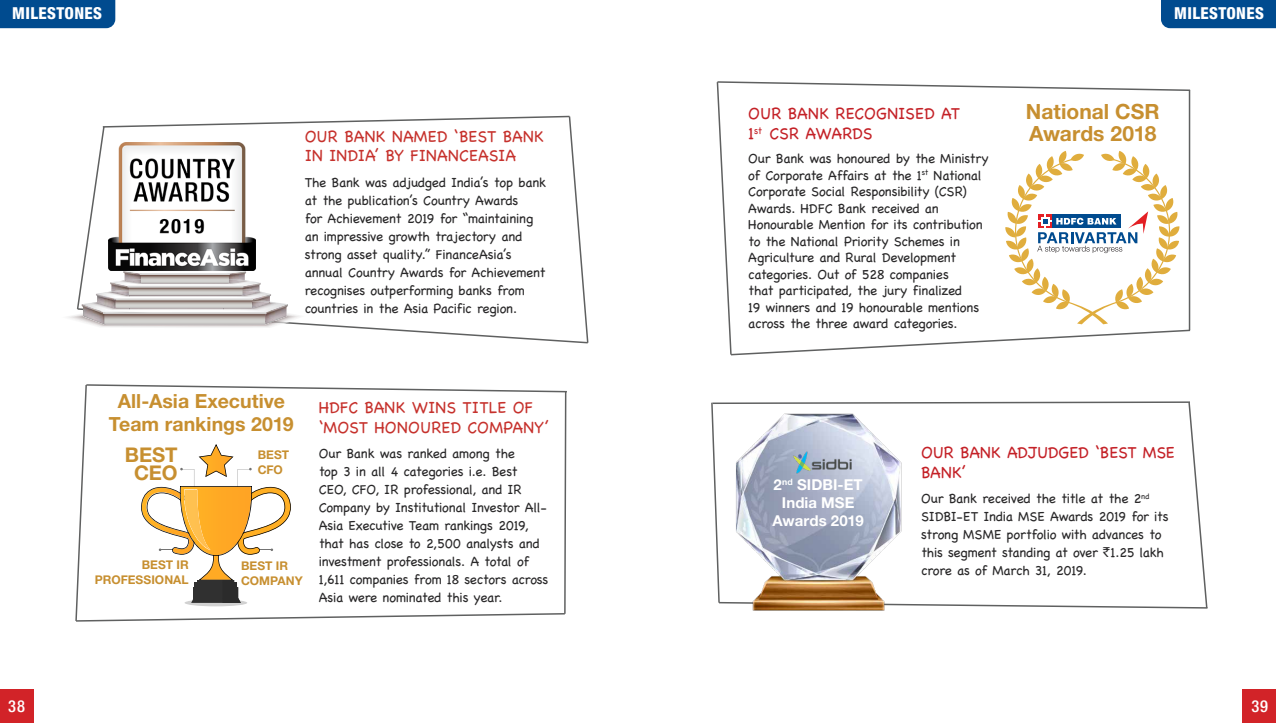
<style>
.page{position:relative;width:1276px;height:723px;background:#fff}
.page>*{position:absolute;margin:0;border:0;box-sizing:border-box;transform-origin:0 0}
.t1{font:700 21px/22.5px "Helvetica Neue LT Std";color:#c78f30}
.t2{font:700 20.25px/18px "Helvetica Neue LT Std";color:#c78f30;text-align:center}
.t3{font:700 19.5px/22.5px "Helvetica Neue LT Std";color:#c78f30;text-align:center}
.t4{font:16.5px/19.8px "Chalkboard";letter-spacing:.01em;color:#c6312c}
.t5{font:16.5px/19.8px "Chalkboard";letter-spacing:-.005em;color:#c42127}
.t6{font:800 condensed 16.5px "Helvetica Neue LT Std";letter-spacing:.025em;color:#fff}
.t7{font:500 condensed 16.5px "Helvetica Neue LT Std";color:#fff}
.t8{font:700 15px/18px "Helvetica Neue LT Std";letter-spacing:.005em;color:#fff;text-align:center}
.t9{font:13.5px/18px "Chalkboard";letter-spacing:-.02em;color:#292829}
.t10{font:700 12px/15px "Helvetica Neue LT Std";color:#c78f30}
.s1{font-family:"Rupee Foradian"}
</style>
<div class="page">
<div style="left:0;top:690px;width:33px;height:33px;background:#d22328"></div>
<div style="left:1242px;top:690px;width:34px;height:33px;background:#d22328"></div>
<div style="left:0;top:0;width:115px;height:28px;background:#004b8f"></div>
<div style="left:1161px;top:0;width:115px;height:28px;background:#004b8f"></div>
<svg style="left:68px;top:115px;width:521px;height:229px"></svg>
<img style="left:96px;top:293px;width:20px;height:15px">
<img style="left:109px;top:142px;width:146px;height:129px">
<svg style="left:75px;top:384px;width:492px;height:238px"></svg>
<img style="left:184px;top:490px;width:26px;height:60px">
<svg style="left:716px;top:81px;width:475px;height:275px"></svg>
<svg style="left:915px;top:401px;width:293px;height:208px"></svg>
<img style="left:711px;top:402px;width:204px;height:209px">
<img style="left:790px;top:445px;width:68px;height:30px">
<p class="t6" style="left:12px;top:3px;width:91px">MILESTONES</p>
<p class="t6" style="left:1174px;top:3px;width:91px">MILESTONES</p>
<p class="t4" style="left:305px;top:126px;width:241px">OUR BANK NAMED ‘BEST BANK<br>IN INDIA’ BY FINANCEASIA</p>
<p class="t9" style="left:305px;top:173px;width:243px">The Bank was adjudged India’s top bank at the publication’s Country Awards<br>for Achievement 2019 for “maintaining an impressive growth trajectory and strong asset quality.” FinanceAsia’s annual Country Awards for Achievement recognises outperforming banks from countries in the Asia Pacific region.</p>
<h3 class="t3" style="left:109px;top:390px;width:186px">All-Asia Executive<br>Team rankings 2019</h3>
<h2 class="t2" style="left:125px;top:445px;width:54px">BEST<br>CEO</h2>
<p class="t10" style="left:258px;top:447px;width:33px">BEST<br>CFO</p>
<p class="t10" style="left:95px;top:557px;width:95px;text-align:right">BEST IR<br>PROFESSIONAL</p>
<p class="t10" style="left:241px;top:558px;width:63px">BEST IR<br>COMPANY</p>
<p class="t4" style="left:319px;top:397px;width:232px">HDFC BANK WINS TITLE OF ‘MOST HONOURED COMPANY’</p>
<p class="t9" style="left:319px;top:445px;width:231px">Our Bank was ranked among the<br>top 3 in all 4 categories i.e. Best CEO, CFO, IR professional, and IR Company by Institutional Investor All-Asia Executive Team rankings 2019, that has close to 2,500 analysts and investment professionals. A total of 1,611 companies from 18 sectors across Asia were nominated this year.</p>
<p class="t5" style="left:748px;top:104px;width:213px">OUR BANK RECOGNISED AT<br>1<sup>st</sup> CSR AWARDS</p>
<p class="t9" style="left:748px;top:150px;width:242px;line-height:16.5px">Our Bank was honoured by the Ministry of Corporate Affairs at the 1<sup>st</sup> National Corporate Social Responsibility (CSR)<br>Awards. HDFC Bank received an Honourable Mention for its contribution to the National Priority Schemes in Agriculture and Rural Development categories. Out of 528 companies<br>that participated, the jury finalized<br>19 winners and 19 honourable mentions across the three award categories.</p>
<h1 class="t1" style="left:1025px;top:100px;width:135px">National CSR<br>Awards 2018</h1>
<p class="t8" style="left:772px;top:475px;width:93px">2<sup>nd</sup> SIDBI-ET<br>India MSE<br>Awards 2019</p>
<p class="t5" style="left:921px;top:442px;width:255px">OUR BANK ADJUDGED ‘BEST MSE<br>BANK’</p>
<p class="t9" style="left:921px;top:490px;width:249px">Our Bank received the title at the 2<sup>nd </sup>SIDBI-ET India MSE Awards 2019 for its strong MSME portfolio with advances to this segment standing at over <span class="s1">`</span>1.25 lakh crore as of March 31, 2019.</p>
<p class="t7" style="left:8px;top:696px;width:18px">38</p>
<p class="t7" style="left:1251px;top:696px;width:18px">39</p>
</div>
